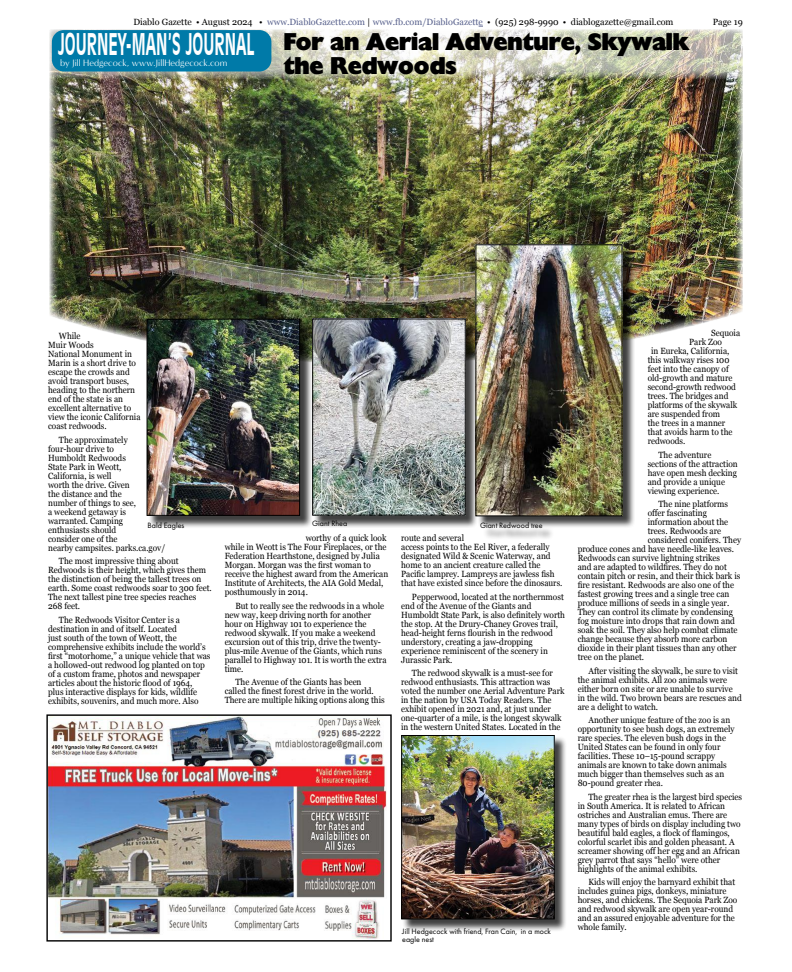
<style>
.page{position:relative;width:792px;height:972px;background:#fff}
.page>*{position:absolute;margin:0;border:0;box-sizing:border-box;transform-origin:0 0}
.t1{font:700 29.2px "Incised 901 BT";color:#fff;scale:.53 1}
.t2{font:24px/24px "Herald";color:#000}
.t3{font:9.5px "Minerva Modern";color:#fff}
.t4{font:9px/9px "Georgia";color:#000;scale:.92 1}
.t5{font:9px "Georgia";color:#000}
.t6{font:8px/8px "Futura PT";color:#000}
.s1{color:#57608c}
</style>
<div class="page">
<img style="left:49px;top:79px;width:693px;height:323px">
<img style="left:49px;top:29px;width:694px;height:50px">
<div style="left:52px;top:30px;width:219px;height:42px;background:#007aa8;border-radius:12px"></div>
<img style="left:48px;top:716px;width:338px;height:223px">
<div style="left:46px;top:714px;width:346px;height:228px;border:1px solid #000"></div>
<div style="left:477px;top:245px;width:158px;height:296px;background:#000;opacity:.75"></div>
<img style="left:477px;top:246px;width:144px;height:268px">
<div style="left:475px;top:244px;width:148px;height:272px;border:1px solid #000"></div>
<div style="left:313px;top:320px;width:165px;height:208px;background:#000;opacity:.75"></div>
<img style="left:314px;top:320px;width:150px;height:194px">
<div style="left:312px;top:318px;width:154px;height:198px;border:1px solid #000"></div>
<div style="left:148px;top:320px;width:165px;height:208px;background:#000;opacity:.75"></div>
<img style="left:149px;top:321px;width:149px;height:193px">
<div style="left:147px;top:319px;width:153px;height:197px;border:1px solid #000"></div>
<div style="left:402px;top:736px;width:165px;height:196px;background:#000;opacity:.75"></div>
<img style="left:403px;top:737px;width:150px;height:180px">
<div style="left:401px;top:735px;width:154px;height:184px;border:1px solid #000"></div>
<p class="t5" style="left:133px;top:16px;width:542px">Diablo Gazette • August 2024 • <span class="s1">www.DiabloGazette.com</span> | <span class="s1">www.fb.com/DiabloGazette</span> • (925) 298-9990 • diablogazette@gmail.com</p>
<p class="t5" style="left:713px;top:16px;width:32px">Page 19</p>
<h1 class="t1" style="left:58px;top:27px;width:372px">JOURNEY-MAN’S JOURNAL</h1>
<p class="t3" style="left:60px;top:58px;width:169px">by Jill Hedgecock, www.JillHedgecock.com</p>
<h2 class="t2" style="left:284px;top:31px;width:407px">For an Aerial Adventure, Skywalk the Redwoods</h2>
<p class="t4" style="left:48px;top:331px;width:102px;text-indent:11px">While<br>Muir Woods<br>National Monument in<br>Marin is a short drive to escape the crowds and avoid transport buses, heading to the northern end of the state is an excellent alternative to view the iconic California coast redwoods.</p>
<p class="t4" style="left:48px;top:435px;width:129px;text-indent:11px">The approximately four-hour drive to<br>Humboldt Redwoods<br>State Park in Weott,<br>California, is well<br>worth the drive. Given<br>the distance and the<br>number of things to see,<br>a weekend getaway is warranted. Camping enthusiasts should<br>consider one of the<br>nearby campsites. parks.ca.gov/</p>
<p class="t4" style="left:48px;top:556px;width:179px;text-indent:11px">The most impressive thing about Redwoods is their height, which gives them the distinction of being the tallest trees on earth. Some coast redwoods soar to 300 feet.<br>The next tallest pine tree species reaches 268 feet.</p>
<p class="t4" style="left:48px;top:615px;width:178px;text-indent:11px">The Redwoods Visitor Center is a destination in and of itself. Located<br>just south of the town of Weott, the comprehensive exhibits include the world’s first “motorhome,” a unique vehicle that was a hollowed-out redwood log planted on top of a custom frame, photos and newspaper articles about the historic flood of 1964,<br>plus interactive displays for kids, wildlife exhibits, souvenirs, and much more. Also</p>
<p class="t6" style="left:148px;top:521px;width:38px">Bald Eagles</p>
<p class="t6" style="left:312px;top:519px;width:37px">Giant Rhea</p>
<p class="t6" style="left:480px;top:522px;width:64px">Giant Redwood tree</p>
<p class="t4" style="left:225px;top:533px;width:179px;text-indent:81px">worthy of a quick look while in Weott is The Four Fireplaces, or the Federation Hearthstone, designed by Julia Morgan. Morgan was the first woman to receive the highest award from the American Institute of Architects, the AIA Gold Medal, posthumously in 2014.</p>
<p class="t4" style="left:225px;top:601px;width:177px;text-indent:11px">But to really see the redwoods in a whole new way, keep driving north for another hour on Highway 101 to experience the redwood skywalk. If you make a weekend excursion out of this trip, drive the twenty&shy;plus-mile Avenue of the Giants, which runs parallel to Highway 101. It is worth the extra time.</p>
<p class="t4" style="left:225px;top:677px;width:176px;text-indent:11px">The Avenue of the Giants has been called the finest forest drive in the world.<br>There are multiple hiking options along this</p>
<p class="t4" style="left:401px;top:533px;width:177px">route and several<br>access points to the Eel River, a federally designated Wild &amp; Scenic Waterway, and home to an ancient creature called the Pacific lamprey. Lampreys are jawless fish that have existed since before the dinosaurs.</p>
<p class="t4" style="left:401px;top:592px;width:180px;text-indent:11px">Pepperwood, located at the northernmost end of the Avenue of the Giants and Humboldt State Park, is also definitely worth the stop. At the Drury-Chaney Groves trail, head-height ferns flourish in the redwood understory, creating a jaw-dropping experience reminiscent of the scenery in Jurassic Park.</p>
<p class="t4" style="left:401px;top:668px;width:179px;text-indent:11px">The redwood skywalk is a must-see for redwood enthusiasts. This attraction was voted the number one Aerial Adventure Park in the nation by USA Today Readers. The exhibit opened in 2021 and, at just under one-quarter of a mile, is the longest skywalk in the western United States. Located in the</p>
<p class="t6" style="left:402px;top:927px;width:150px">Jill Hedgecock with friend, Fran Cain, in a mock eagle nest</p>
<p class="t4" style="left:711px;top:328px;width:33px">Sequoia</p>
<p class="t4" style="left:689px;top:337px;width:37px">Park Zoo</p>
<p class="t4" style="left:651px;top:346px;width:87px">in Eureka, California,</p>
<p class="t4" style="left:648px;top:355px;width:90px">this walkway rises 100</p>
<p class="t4" style="left:648px;top:364px;width:90px">feet into the canopy of</p>
<p class="t4" style="left:648px;top:373px;width:94px">old-growth and mature</p>
<p class="t4" style="left:648px;top:382px;width:97px">second-growth redwood</p>
<p class="t4" style="left:648px;top:391px;width:89px">trees. The bridges and</p>
<p class="t4" style="left:648px;top:400px;width:99px">platforms of the skywalk</p>
<p class="t4" style="left:648px;top:409px;width:80px">are suspended from</p>
<p class="t4" style="left:648px;top:418px;width:86px">the trees in a manner</p>
<p class="t4" style="left:648px;top:427px;width:94px">that avoids harm to the</p>
<p class="t4" style="left:648px;top:436px;width:43px">redwoods.</p>
<p class="t4" style="left:648px;top:450px;width:100px;text-indent:11px">The adventure sections of the attraction have open mesh decking and provide a unique viewing experience.</p>
<p class="t4" style="left:658px;top:499px;width:77px">The nine platforms</p>
<p class="t4" style="left:648px;top:508px;width:66px">offer fascinating</p>
<p class="t4" style="left:648px;top:517px;width:89px">information about the</p>
<p class="t4" style="left:648px;top:526px;width:81px">trees. Redwoods are</p>
<p class="t4" style="left:648px;top:535px;width:103px">considered conifers. They</p>
<p class="t4" style="left:578px;top:544px;width:171px">produce cones and have needle-like leaves.</p>
<p class="t4" style="left:578px;top:553px;width:156px">Redwoods can survive lightning strikes</p>
<p class="t4" style="left:578px;top:562px;width:164px">and are adapted to wildfires. They do not</p>
<p class="t4" style="left:578px;top:571px;width:178px">contain pitch or resin, and their thick bark is</p>
<p class="t4" style="left:578px;top:580px;width:172px">fire resistant. Redwoods are also one of the</p>
<p class="t4" style="left:578px;top:589px;width:166px">fastest growing trees and a single tree can</p>
<p class="t4" style="left:578px;top:598px;width:166px">produce millions of seeds in a single year.</p>
<p class="t4" style="left:578px;top:607px;width:170px">They can control its climate by condensing</p>
<p class="t4" style="left:578px;top:616px;width:172px">fog moisture into drops that rain down and</p>
<p class="t4" style="left:578px;top:625px;width:175px">soak the soil. They also help combat climate</p>
<p class="t4" style="left:578px;top:634px;width:164px">change because they absorb more carbon</p>
<p class="t4" style="left:578px;top:643px;width:174px">dioxide in their plant tissues than any other</p>
<p class="t4" style="left:578px;top:652px;width:74px">tree on the planet.</p>
<p class="t4" style="left:578px;top:666px;width:180px;text-indent:11px">After visiting the skywalk, be sure to visit the animal exhibits. All zoo animals were either born on site or are unable to survive in the wild. Two brown bears are rescues and are a delight to watch.</p>
<p class="t4" style="left:578px;top:715px;width:172px;text-indent:11px">Another unique feature of the zoo is an opportunity to see bush dogs, an extremely rare species. The eleven bush dogs in the United States can be found in only four facilities. These 10–15-pound scrappy animals are known to take down animals much bigger than themselves such as an 80-pound greater rhea.</p>
<p class="t4" style="left:578px;top:792px;width:180px;text-indent:11px">The greater rhea is the largest bird species in South America. It is related to African ostriches and Australian emus. There are many types of birds on display including two beautiful bald eagles, a flock of flamingos, colorful scarlet ibis and golden pheasant. A screamer showing off her egg and an African grey parrot that says “hello” were other highlights of the animal exhibits.</p>
<p class="t4" style="left:578px;top:877px;width:175px;text-indent:11px">Kids will enjoy the barnyard exhibit that includes guinea pigs, donkeys, miniature horses, and chickens. The Sequoia Park Zoo and redwood skywalk are open year-round and an assured enjoyable adventure for the whole family.</p>
</div>
